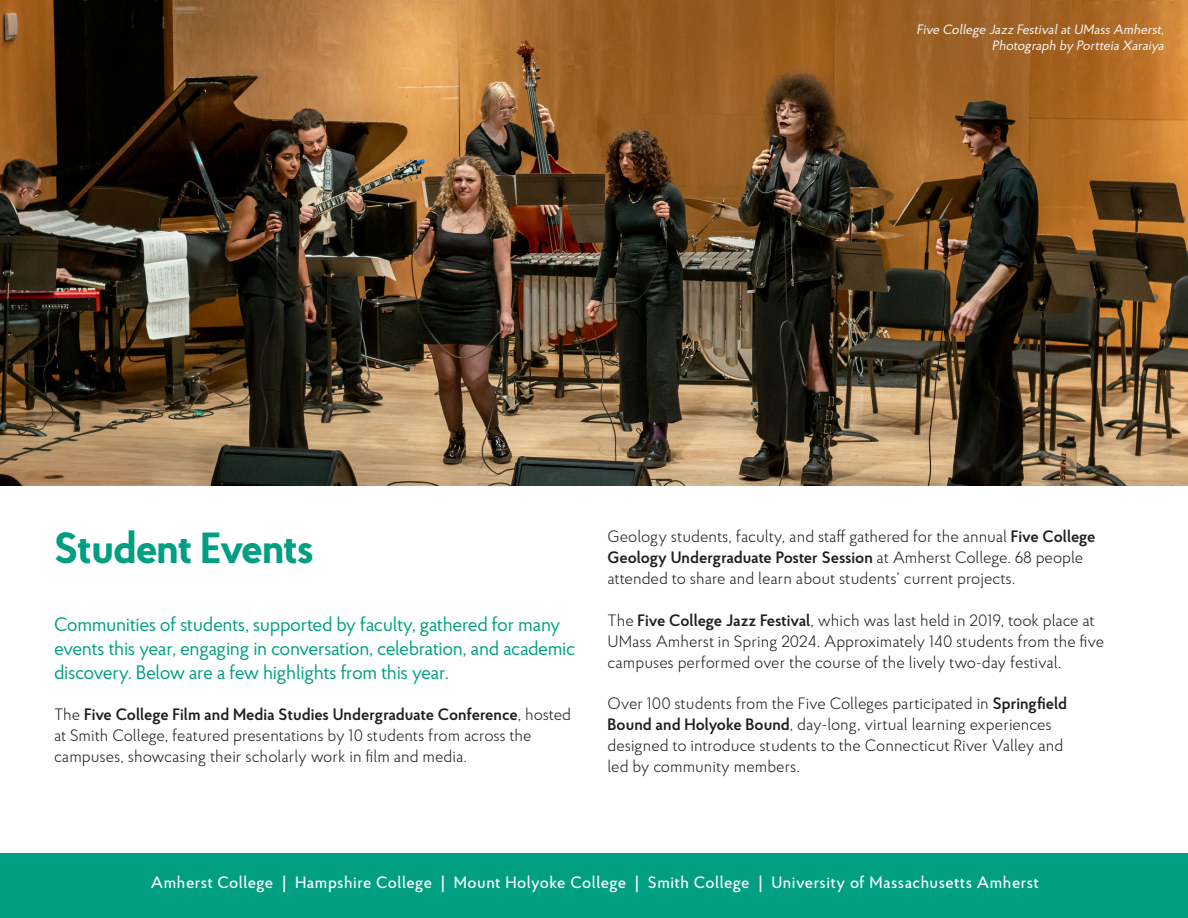
<style>
.page{position:relative;width:1188px;height:918px;background:#fff}
.page>*{position:absolute;margin:0;border:0;box-sizing:border-box;transform-origin:0 0}
.t1{font:700 43.5px "Proba Pro";letter-spacing:-.02em;color:#009f82}
.t2{font:19.5px/24px "Proba Pro";letter-spacing:-.02em;color:#009f82}
.t3{font:300 16.5px/21px "Proba Pro";color:#231f20}
.t4{font:500 16.5px "Proba Pro";letter-spacing:.03em;color:#fff}
.t5{font:italic 13.5px/16.2px "Proba Pro";color:#fff;text-align:right}
.s1{font-weight:600}
</style>
<div class="page">
<div style="left:0;top:854px;width:1188px;height:64px;background:#009f82"></div>
<img style="left:0;top:0;width:1188px;height:486px">
<p class="t5" style="left:916px;top:21px;width:252px">Five College Jazz FestivalatUMass Amherst,<br>Photograph by Portteia Xaraiya</p>
<p class="t1" style="left:54px;top:518px;width:261px">Student Events</p>
<p class="t2" style="left:54px;top:612px;width:523px">Communities of students, supported by faculty, gathered for many events this year, engaging in conversation, celebration, and academic discovery. Below are a few highlights from this year.</p>
<p class="t3" style="left:54px;top:704px;width:519px">The <span class="s1">Five College Film and Media Studies Undergraduate Conference</span>, hosted at Smith College, featured presentations by 10 students from across the campuses, showcasing their scholarly work in film and media.</p>
<p class="t3" style="left:608px;top:526px;width:490px">Geology students, faculty, and staff gathered for the annual <span class="s1">Five College<br>Geology Undergraduate Poster Session</span> at Amherst College. 68 people attended to share and learn about students’ current projects.</p>
<p class="t3" style="left:608px;top:609px;width:498px">The <span class="s1">Five College Jazz Festival</span>, which was last held in 2019, took place at<br>UMass Amherst in Spring 2024. Approximately 140 students from the five campuses performed over the course of the lively two-day festival.</p>
<p class="t3" style="left:608px;top:692px;width:461px">Over 100 students from the Five Colleges participated in <span class="s1">Springfield Bound and Holyoke Bound</span>, day-long, virtual learning experiences designed to introduce students to the Connecticut River Valley and led by community members.</p>
<p class="t4" style="left:151px;top:872px;width:889px">Amherst College | Hampshire College | Mount Holyoke College | Smith College | University of Massachusetts Amherst</p>
</div>
